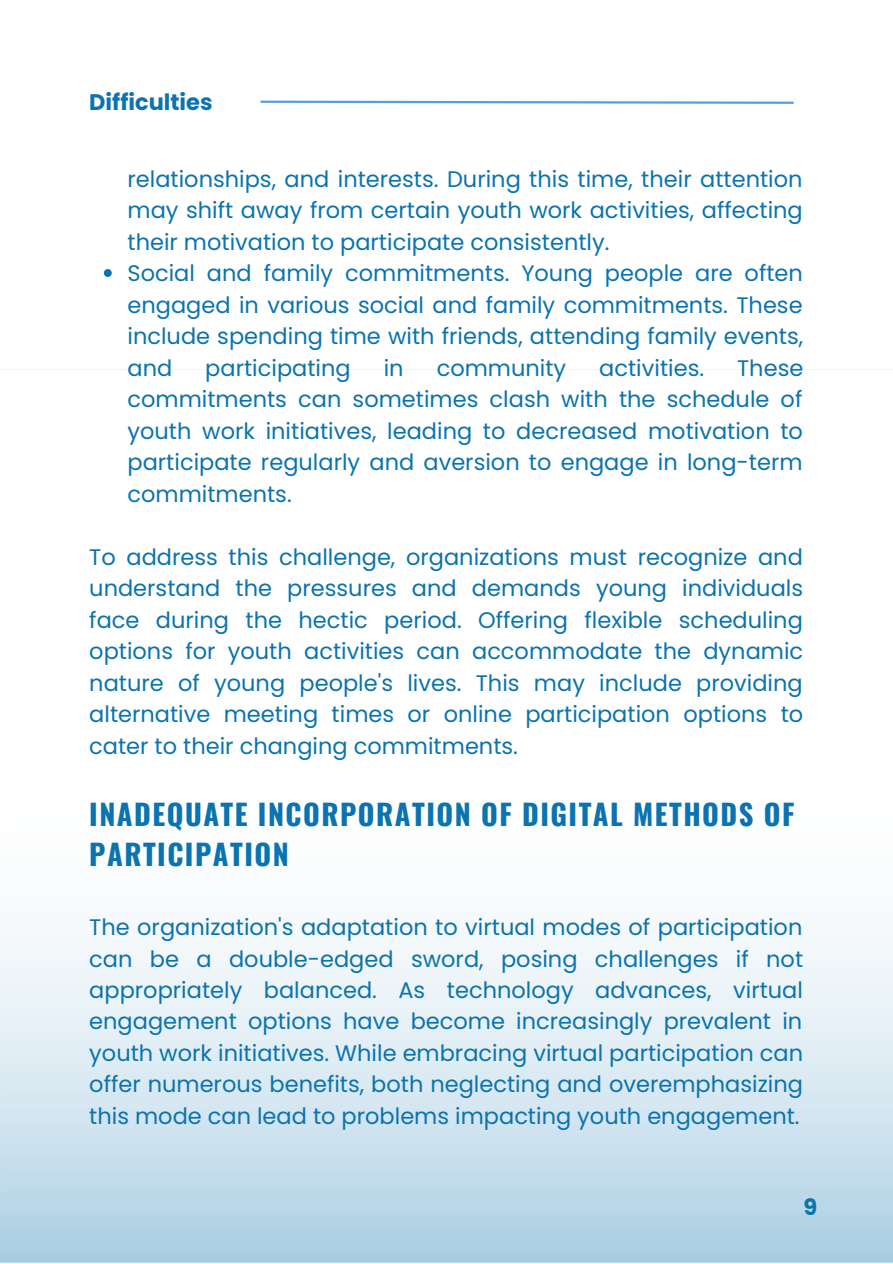
<style>
.page{position:relative;width:893px;height:1264px;background:#fff}
.page>*{position:absolute;margin:0;border:0;box-sizing:border-box;transform-origin:0 0}
.t1{font:700 28.65px/39.3px "Oswald";letter-spacing:.05em;color:#0a73b0}
.t2{font:22.5px/31.5px "Poppins";color:#0a73b0;text-align:justify}
.t3{font:700 22.5px "Poppins";color:#0a73b0}
</style>
<div class="page">
<svg style="left:0;top:934px;width:892px;height:328px;background:#d3e6f0"></svg>
<svg style="left:260px;top:100px;width:534px;height:4px"></svg>
<svg style="left:104px;top:269px;width:8px;height:8px"></svg>
<p class="t3" style="left:89px;top:86px;width:125px">Difficulties</p>
<p class="t2" style="left:127px;top:163px;width:676px">relationships, and interests. During this time, their attention may shift away from certain youth work activities, affecting their motivation to participate consistently.</p>
<p class="t2" style="left:127px;top:258px;width:677px">Social and family commitments. Young people are often engaged in various social and family commitments. These include spending time with friends, attending family events, and</p>
<p class="t2" style="left:205px;top:352px;width:147px">participating</p>
<p class="t2" style="left:384px;top:352px;width:21px">in</p>
<p class="t2" style="left:436px;top:352px;width:131px">community</p>
<p class="t2" style="left:599px;top:352px;width:106px">activities.</p>
<p class="t2" style="left:127px;top:352px;width:677px;text-indent:609px">These commitments can sometimes clash with the schedule of youth work initiatives, leading to decreased motivation to participate regularly and aversion to engage in long-term commitments.</p>
<p class="t2" style="left:89px;top:541px;width:715px">To address this challenge, organizations must recognize and understand the pressures and demands young individuals face during the hectic period. Offering flexible scheduling options for youth activities can accommodate the dynamic nature of young people's lives. This may include providing alternative meeting times or online participation options to cater to their changing commitments.</p>
<p class="t1" style="left:89px;top:793px;width:706px">INADEQUATE INCORPORATION OF DIGITAL METHODS OF<br>PARTICIPATION</p>
<p class="t2" style="left:89px;top:911px;width:715px">The organization's adaptation to virtual modes of participation can be a double-edged sword, posing challenges if not appropriately balanced. As technology advances, virtual engagement options have become increasingly prevalent in youth work initiatives. While embracing virtual participation can offer numerous benefits, both neglecting and overemphasizing this mode can lead to problems impacting youth engagement.</p>
<p class="t3" style="left:803px;top:1191px;width:15px">9</p>
</div>
